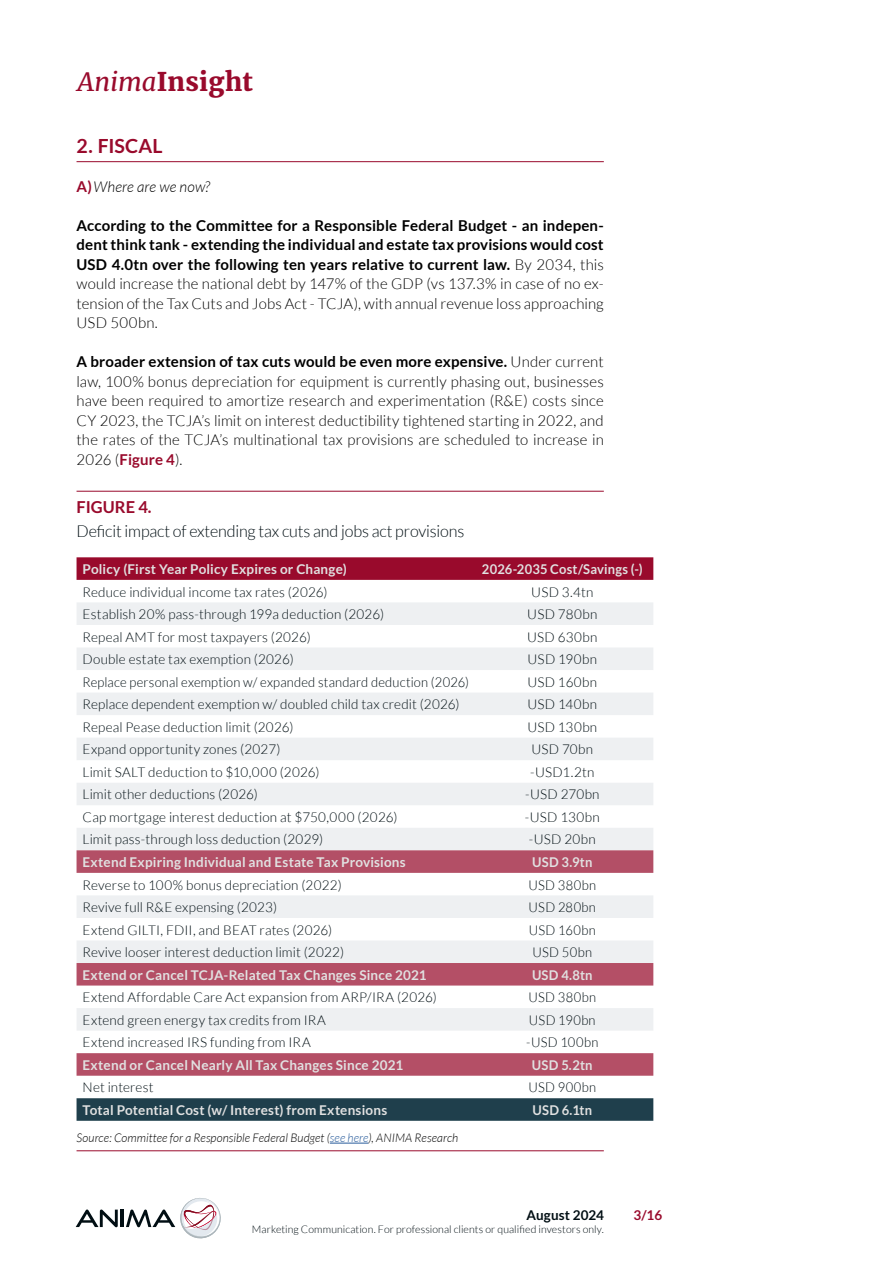
<style>
.page{position:relative;width:893px;height:1263px;background:#fff}
.page>*{position:absolute;margin:0;border:0;box-sizing:border-box;transform-origin:0 0}
.t1{font:900 25.5px "Merriweather";letter-spacing:.005em;color:#990a2c}
.t2{font:700 19.5px "Lato";letter-spacing:.005em;color:#990a2c}
.t3{font:300 16.5px "Lato";letter-spacing:-.01em;color:#010e13}
.t4{font:700 16.5px "Lato";color:#990a2c}
.t5{font:300 15px/19.5px "Lato";letter-spacing:.005em;color:#000;text-align:justify}
.t6{font:700 15px/19.5px "Lato";letter-spacing:.005em;color:#000;text-align:justify}
.t7{font:italic 300 15px "Lato";letter-spacing:.01em;color:#000}
.t8{font:300 13.5px "Lato";letter-spacing:.015em;color:#010e13}
.t9{font:700 13.5px "Lato";letter-spacing:.015em;color:#e1e1e1}
.t10{font:300 13.5px "Lato";letter-spacing:.015em;color:#010e13;scale:.96 1}
.t11{font:700 13.5px "Lato";letter-spacing:.015em;color:#e1e1e1;scale:.96 1}
.t12{font:700 13.5px "Lato";letter-spacing:.005em;color:#010e13}
.t13{font:700 13.5px "Lato";color:#990a2c}
.t14{font:italic 300 12px "Lato";letter-spacing:.01em;color:#000}
.t15{font:300 10.5px "Lato";letter-spacing:.01em;color:#010e13}
.s1{font-weight:400;font-style:italic}
.s2{font-weight:700;font-style:normal;color:#990a2c}
.s3{font-weight:300}
.s4{font-weight:700}
.s5{font-weight:700;color:#990a2c}
.s6{color:#275b9b}
</style>
<div class="page">
<svg style="left:76px;top:1209px;width:42px;height:18px"></svg>
<hr style="left:121px;top:1209px;width:3px;height:18px;background:#010e13">
<svg style="left:126px;top:1198px;width:95px;height:41px"></svg>
<hr style="left:77px;top:161px;width:527px;height:1px;background:#990a2c">
<hr style="left:77px;top:491px;width:527px;height:1px;background:#990a2c">
<svg style="left:77px;top:557px;width:576px;height:23px;background:#9b0e30"></svg>
<svg style="left:77px;top:602px;width:576px;height:429px;fill:#eef0f2"></svg>
<svg style="left:77px;top:850px;width:576px;height:23px;background:#b45268"></svg>
<div style="left:77px;top:963px;width:576px;height:22px;background:#b44f66"></div>
<svg style="left:77px;top:1053px;width:576px;height:23px;background:#b55269"></svg>
<svg style="left:77px;top:1098px;width:576px;height:23px;background:#23424f"></svg>
<hr style="left:77px;top:1150px;width:527px;height:1px;background:#990a2c">
<hr style="left:330px;top:1143px;width:38px;height:1px;background:#275b9b">
<h1 class="t1" style="left:77px;top:64px;width:177px"><span class="s1">Anima</span>Insight</h1>
<h2 class="t2" style="left:77px;top:135px;width:87px">2. FISCAL</h2>
<p class="t7" style="left:77px;top:178px;width:135px"><span class="s2">A)</span>Where are we now?</p>
<p class="t6" style="left:77px;top:215px;width:529px">According to the Committee for a Responsible Federal Budget - an indepen&shy;dent think tank - extending the individual and estate tax provisions would cost USD 4.0tn over the following ten years relative to current law. <span class="s3">By 2034, this would increase the national debt by 147% of the GDP (vs 137.3% in case of no ex&shy;tension of the Tax Cuts and Jobs Act - TCJA), with annual revenue loss approaching USD 500bn.</span></p>
<p class="t5" style="left:77px;top:352px;width:529px"><span class="s4">A broader extension of tax cuts would be even more expensive.</span> Under current law, 100% bonus depreciation for equipment is currently phasing out, businesses have been required to amortize research and experimentation (R&amp;E) costs since CY 2023, the TCJA’s limit on interest deductibility tightened starting in 2022, and the rates of the TCJA’s multinational tax provisions are scheduled to increase in 2026 (<span class="s5">Figure 4</span>).</p>
<p class="t4" style="left:77px;top:497px;width:77px">FIGURE 4.</p>
<p class="t3" style="left:77px;top:522px;width:389px">Deficit impact of extending tax cuts and jobs act provisions</p>
<p class="t9" style="left:83px;top:561px;width:266px">Policy (First Year Policy Expires or Change)</p>
<p class="t11" style="left:482px;top:561px;width:169px">2026-2035 Cost/Savings (-)</p>
<p class="t8" style="left:83px;top:584px;width:247px">Reduce individual income tax rates (2026)</p>
<p class="t8" style="left:531px;top:584px;width:64px">USD 3.4tn</p>
<p class="t8" style="left:83px;top:607px;width:303px">Establish 20% pass-through 199a deduction (2026)</p>
<p class="t8" style="left:527px;top:607px;width:72px">USD 780bn</p>
<p class="t8" style="left:83px;top:629px;width:230px">Repeal AMT for most taxpayers (2026)</p>
<p class="t8" style="left:527px;top:629px;width:72px">USD 630bn</p>
<p class="t8" style="left:83px;top:652px;width:213px">Double estate tax exemption (2026)</p>
<p class="t8" style="left:528px;top:652px;width:71px">USD 190bn</p>
<p class="t10" style="left:83px;top:675px;width:404px">Replace personal exemption w/ expanded standard deduction (2026)</p>
<p class="t8" style="left:527px;top:675px;width:71px">USD 160bn</p>
<p class="t8" style="left:83px;top:697px;width:379px">Replace dependent exemption w/ doubled child tax credit (2026)</p>
<p class="t8" style="left:527px;top:697px;width:71px">USD 140bn</p>
<p class="t8" style="left:83px;top:720px;width:213px">Repeal Pease deduction limit (2026)</p>
<p class="t8" style="left:527px;top:720px;width:71px">USD 130bn</p>
<p class="t8" style="left:83px;top:742px;width:200px">Expand opportunity zones (2027)</p>
<p class="t8" style="left:531px;top:742px;width:63px">USD 70bn</p>
<p class="t8" style="left:83px;top:765px;width:239px">Limit SALT deduction to $10,000 (2026)</p>
<p class="t8" style="left:530px;top:765px;width:66px">-USD1.2tn</p>
<p class="t8" style="left:83px;top:787px;width:177px">Limit other deductions (2026)</p>
<p class="t8" style="left:525px;top:787px;width:76px">-USD 270bn</p>
<p class="t8" style="left:83px;top:810px;width:316px">Cap mortgage interest deduction at $750,000 (2026)</p>
<p class="t8" style="left:525px;top:810px;width:76px">-USD 130bn</p>
<p class="t8" style="left:83px;top:832px;width:242px">Limit pass-through loss deduction (2029)</p>
<p class="t8" style="left:529px;top:832px;width:68px">-USD 20bn</p>
<p class="t9" style="left:83px;top:854px;width:325px">Extend Expiring Individual and Estate Tax Provisions</p>
<p class="t11" style="left:532px;top:854px;width:64px">USD 3.9tn</p>
<p class="t8" style="left:83px;top:877px;width:261px">Reverse to 100% bonus depreciation (2022)</p>
<p class="t10" style="left:528px;top:877px;width:72px">USD 380bn</p>
<p class="t8" style="left:83px;top:900px;width:196px">Revive full R&amp;E expensing (2023)</p>
<p class="t10" style="left:529px;top:900px;width:72px">USD 280bn</p>
<p class="t8" style="left:83px;top:922px;width:251px">Extend GILTI, FDII, and BEAT rates (2026)</p>
<p class="t10" style="left:529px;top:922px;width:71px">USD 160bn</p>
<p class="t8" style="left:83px;top:945px;width:263px">Revive looser interest deduction limit (2022)</p>
<p class="t10" style="left:533px;top:945px;width:63px">USD 50bn</p>
<p class="t9" style="left:83px;top:967px;width:346px">Extend or Cancel TCJA-Related Tax Changes Since 2021</p>
<p class="t11" style="left:532px;top:967px;width:65px">USD 4.8tn</p>
<p class="t8" style="left:83px;top:990px;width:356px">Extend Affordable Care Act expansion from ARP/IRA (2026)</p>
<p class="t10" style="left:528px;top:990px;width:72px">USD 380bn</p>
<p class="t8" style="left:83px;top:1013px;width:245px">Extend green energy tax credits from IRA</p>
<p class="t10" style="left:529px;top:1013px;width:71px">USD 190bn</p>
<p class="t8" style="left:83px;top:1035px;width:230px">Extend increased IRS funding from IRA</p>
<p class="t10" style="left:526px;top:1035px;width:77px">-USD 100bn</p>
<p class="t9" style="left:83px;top:1057px;width:322px">Extend or Cancel Nearly All Tax Changes Since 2021</p>
<p class="t11" style="left:532px;top:1057px;width:65px">USD 5.2tn</p>
<p class="t8" style="left:83px;top:1080px;width:73px">Net interest</p>
<p class="t10" style="left:528px;top:1080px;width:72px">USD 900bn</p>
<p class="t9" style="left:83px;top:1102px;width:306px">Total Potential Cost (w/ Interest) from Extensions</p>
<p class="t11" style="left:532px;top:1102px;width:64px">USD 6.1tn</p>
<p class="t14" style="left:77px;top:1131px;width:383px">Source: Committee for a Responsible Federal Budget (<span class="s6">see here</span>), ANIMA Research</p>
<p class="t12" style="left:527px;top:1207px;width:79px">August 2024</p>
<p class="t13" style="left:634px;top:1207px;width:30px">3/16</p>
<p class="t15" style="left:252px;top:1223px;width:353px">Marketing Communication. For professional clients or qualified investors only.</p>
</div>
